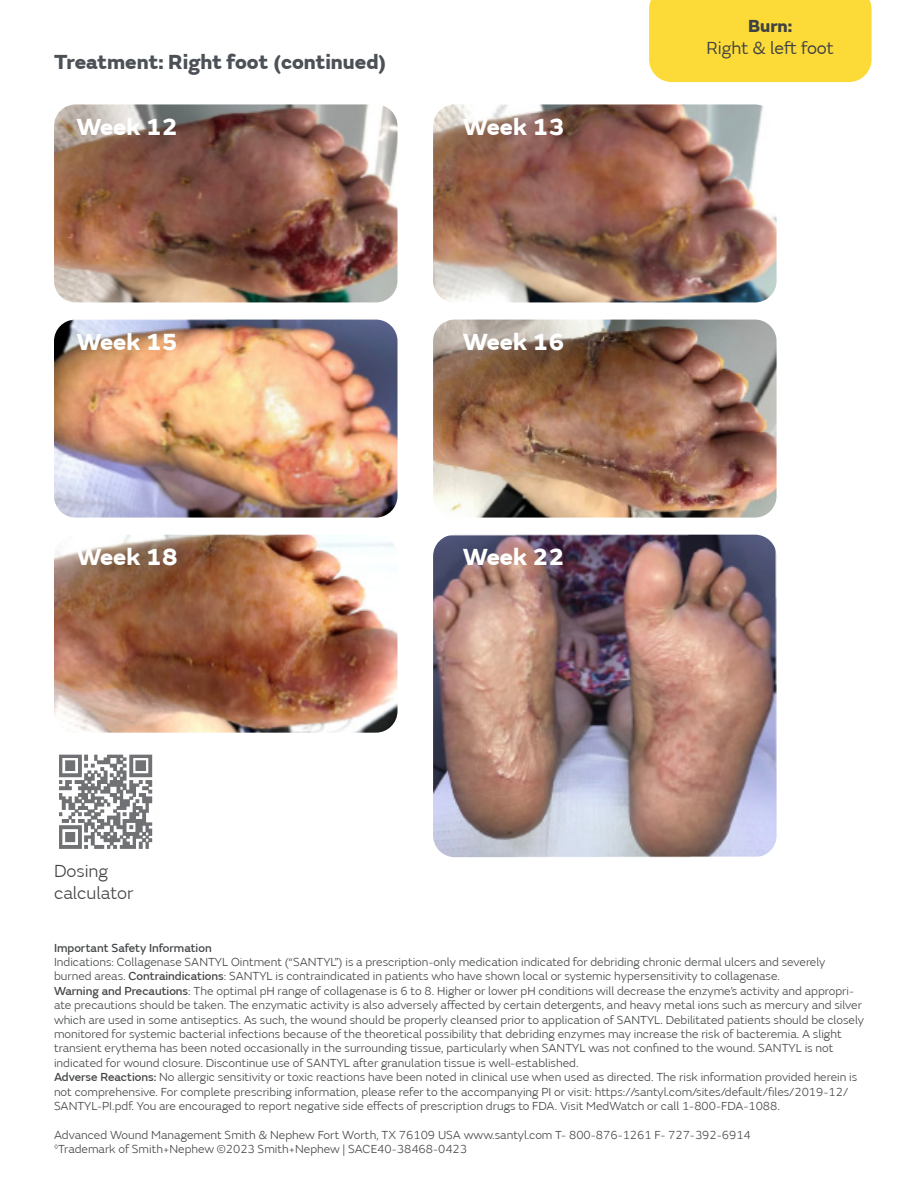
<style>
.page{position:relative;width:918px;height:1188px;background:#fff}
.page>*{position:absolute;margin:0;border:0;box-sizing:border-box;transform-origin:0 0}
.t1{font:800 24px "SN Emeric";color:#fff}
.t2{font:800 21px "SN Emeric";color:#4b5156}
.t3{font:300 18px "SN Emeric";color:#3f4143}
.t4{font:18px "SN Emeric";color:#3f4143}
.t5{font:800 18px "SN Emeric";color:#3f4143}
.t6{font:300 12px/14.4px "SN Emeric";color:#3f4143}
.t7{font:12px "SN Emeric Core";color:#3f4143}
.s1{font-family:"SN Emeric Core";font-weight:400}
</style>
<div class="page">
<div style="left:649px;top:0;width:223px;height:82px;background:#fcdb39"></div>
<img style="left:54px;top:104px;width:344px;height:198px">
<img style="left:433px;top:104px;width:344px;height:198px">
<img style="left:54px;top:320px;width:344px;height:198px">
<img style="left:433px;top:320px;width:344px;height:198px">
<img style="left:54px;top:535px;width:344px;height:198px">
<img style="left:433px;top:535px;width:344px;height:322px">
<img style="left:59px;top:754px;width:94px;height:95px">
<p class="t2" style="left:54px;top:49px;width:334px">Treatment: Right foot (continued)</p>
<p class="t1" style="left:77px;top:111px;width:103px">Week 12</p>
<p class="t1" style="left:463px;top:111px;width:103px">Week 13</p>
<p class="t1" style="left:77px;top:326px;width:103px">Week 15</p>
<p class="t1" style="left:463px;top:326px;width:103px">Week 16</p>
<p class="t1" style="left:77px;top:542px;width:103px">Week 18</p>
<p class="t1" style="left:463px;top:542px;width:103px">Week 22</p>
<p class="t3" style="left:54px;top:860px;width:56px">Dosing</p>
<p class="t3" style="left:54px;top:882px;width:81px">calculator</p>
<p class="t5" style="left:748px;top:15px;width:46px">Burn:</p>
<p class="t4" style="left:706px;top:37px;width:129px">Right &amp; left foot</p>
<p class="t7" style="left:54px;top:940px;width:159px">Important Safety Information</p>
<p class="t6" style="left:54px;top:955px;width:773px">Indications: Collagenase SANTYL Ointment (“SANTYL”) is a prescription-only medication indicated for debriding chronic dermal ulcers and severely burned areas. <span class="s1">Contraindications</span>: SANTYL is contraindicated in patients who have shown local or systemic hypersensitivity to collagenase.</p>
<p class="t6" style="left:54px;top:984px;width:812px"><span class="s1">Warning and Precautions</span>: The optimal pH range of collagenase is 6 to 8. Higher or lower pH conditions will decrease the enzyme’s activity and appropri&shy;ate precautions should be taken. The enzymatic activity is also adversely affected by certain detergents, and heavy metal ions such as mercury and silver which are used in some antiseptics. As such, the wound should be properly cleansed prior to application of SANTYL. Debilitated patients should be closely monitored for systemic bacterial infections because of the theoretical possibility that debriding enzymes may increase the risk of bacteremia. A slight transient erythema has been noted occasionally in the surrounding tissue, particularly when SANTYL was not confined to the wound. SANTYL is not indicated for wound closure. Discontinue use of SANTYL after granulation tissue is well-established.</p>
<p class="t6" style="left:54px;top:1070px;width:805px"><span class="s1">Adverse Reactions:</span> No allergic sensitivity or toxic reactions have been noted in clinical use when used as directed. The risk information provided herein is not comprehensive. For complete prescribing information, please refer to the accompanying PI or visit: https://santyl.com/sites/default/files/2019-12/<br>SANTYL-PI.pdf. You are encouraged to report negative side effects of prescription drugs to FDA. Visit MedWatch or call 1-800-FDA-1088.</p>
<p class="t6" style="left:54px;top:1128px;width:698px">Advanced Wound Management Smith &amp; Nephew Fort Worth, TX 76109 USA www.santyl.com T- 800-876-1261 F- 727-392-6914</p>
<p class="t6" style="left:54px;top:1142px;width:415px"><sup>◊</sup>Trademark of Smith+Nephew ©2023 Smith+Nephew | SACE40-38468-0423</p>
</div>
